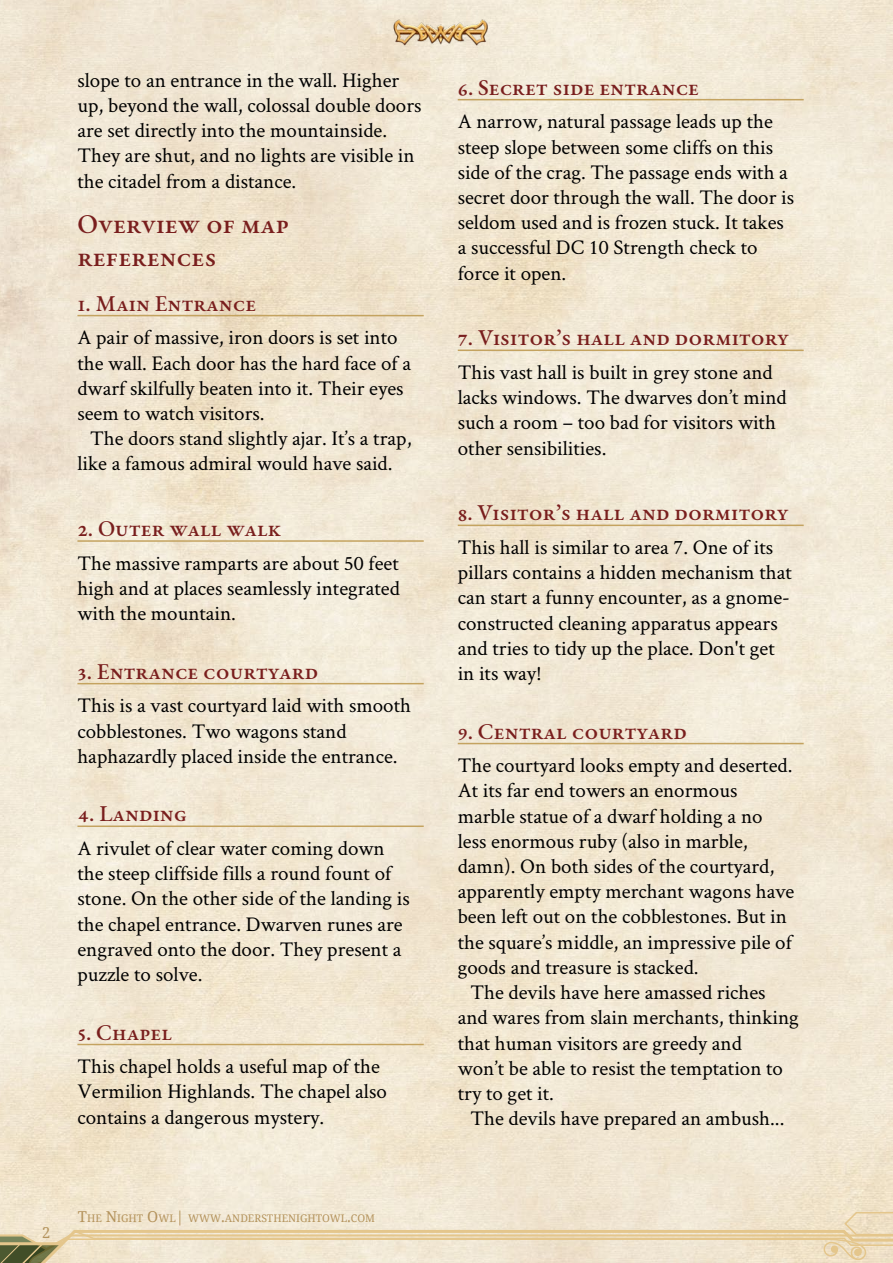
<style>
.page{position:relative;width:893px;height:1263px;background:#fff}
.page>*{position:absolute;margin:0;border:0;box-sizing:border-box;transform-origin:0 0}
.Heading_1{font:500 27px/32.4px "EB Garamond";color:#791e1d}
.Heading_2{font:500 22.5px "EB Garamond";color:#791e1d}
.Core_Body{font:21px/25.2px "Crimson Text";color:#000}
.Core_Body_2{font:21px/25.2px "Crimson Text";color:#000}
.t1{font:15px "Noto Serif";color:#b4935c}
.t2{font:10.5px "Noto Serif";color:#b4935c}
.s1{font-size:15px}
</style>
<div class="page">
<svg style="left:0;top:1211px;width:893px;height:52px;background:#e9dbbd"></svg>
<img style="left:389px;top:12px;width:103px;height:42px">
<hr style="left:77px;top:315px;width:347px;height:1px;background:#c4a360">
<hr style="left:77px;top:540px;width:347px;height:2px;background:#c4a360">
<hr style="left:77px;top:683px;width:347px;height:1px;background:#c4a360">
<hr style="left:77px;top:825px;width:347px;height:2px;background:#c4a360">
<hr style="left:77px;top:1044px;width:347px;height:1px;background:#c4a360">
<hr style="left:458px;top:99px;width:346px;height:1px;background:#c4a360">
<hr style="left:458px;top:350px;width:346px;height:1px;background:#c4a360">
<hr style="left:458px;top:525px;width:346px;height:1px;background:#c4a360">
<hr style="left:458px;top:743px;width:346px;height:1px;background:#c4a360">
<p class="Core_Body" style="left:77px;top:67px;width:346px">slope to an entrance in the wall. Higher up, beyond the wall, colossal double doors are set directly into the mountainside.<br>They are shut, and no lights are visible in the citadel from a distance.</p>
<p class="Heading_1" style="left:77px;top:208px;width:213px">Overview of map references</p>
<p class="Heading_2" style="left:77px;top:288px;width:180px">1. Main Entrance</p>
<p class="Core_Body" style="left:77px;top:324px;width:335px">A pair of massive, iron doors is set into the wall. Each door has the hard face of a dwarf skilfully beaten into it. Their eyes seem to watch visitors.</p>
<p class="Core_Body_2" style="left:77px;top:425px;width:336px;text-indent:13px">The doors stand slightly ajar. It’s a trap, like a famous admiral would have said.</p>
<p class="Heading_2" style="left:77px;top:513px;width:205px">2. Outer wall walk</p>
<p class="Core_Body" style="left:77px;top:550px;width:324px;text-align:justify">The massive ramparts are about 50 feet high and at places seamlessly integrated with the mountain.</p>
<p class="Heading_2" style="left:77px;top:656px;width:242px">3. Entrance courtyard</p>
<p class="Core_Body" style="left:77px;top:692px;width:335px">This is a vast courtyard laid with smooth cobblestones. Two wagons stand haphazardly placed inside the entrance.</p>
<p class="Heading_2" style="left:77px;top:799px;width:111px">4. Landing</p>
<p class="Core_Body" style="left:77px;top:835px;width:334px">A rivulet of clear water coming down the steep cliffside fills a round fount of stone. On the other side of the landing is the chapel entrance. Dwarven runes are engraved onto the door. They present a puzzle to solve.</p>
<p class="Heading_2" style="left:77px;top:1017px;width:96px">5. Chapel</p>
<p class="Core_Body" style="left:77px;top:1053px;width:311px">This chapel holds a useful map of the<br>Vermilion Highlands. The chapel also contains a dangerous mystery.</p>
<p class="t1" style="left:42px;top:1223px;width:10px">2</p>
<p class="t2" style="left:78px;top:1211px;width:299px"><span class="s1">T</span>HE <span class="s1">N</span>IGHT <span class="s1">O</span>WL<span class="s1">|</span> WWW<span class="s1">.</span>ANDERSTHENIGHTOWL<span class="s1">.</span>COM</p>
<p class="Heading_2" style="left:458px;top:72px;width:243px">6. Secret side entrance</p>
<p class="Core_Body" style="left:458px;top:108px;width:338px">A narrow, natural passage leads up the steep slope between some cliffs on this side of the crag. The passage ends with a secret door through the wall. The door is seldom used and is frozen stuck. It takes a successful DC 10 Strength check to force it open.</p>
<p class="Heading_2" style="left:458px;top:323px;width:333px">7. Visitor’s hall and dormitory</p>
<p class="Core_Body" style="left:458px;top:359px;width:330px">This vast hall is built in grey stone and lacks windows. The dwarves don’t mind such a room – too bad for visitors with other sensibilities.</p>
<p class="Heading_2" style="left:458px;top:498px;width:333px">8. Visitor’s hall and dormitory</p>
<p class="Core_Body" style="left:458px;top:534px;width:336px">This hall is similar to area 7. One of its pillars contains a hidden mechanism that can start a funny encounter, as a gnome&shy;constructed cleaning apparatus appears and tries to tidy up the place. Don't get in its way!</p>
<p class="Heading_2" style="left:458px;top:716px;width:231px">9. Central courtyard</p>
<p class="Core_Body" style="left:458px;top:752px;width:338px">The courtyard looks empty and deserted.<br>At its far end towers an enormous marble statue of a dwarf holding a no less enormous ruby (also in marble, damn). On both sides of the courtyard, apparently empty merchant wagons have been left out on the cobblestones. But in the square’s middle, an impressive pile of goods and treasure is stacked.</p>
<p class="Core_Body_2" style="left:458px;top:979px;width:343px;text-indent:13px">The devils have here amassed riches and wares from slain merchants, thinking that human visitors are greedy and<br>won’t be able to resist the temptation to try to get it.</p>
<p class="Core_Body_2" style="left:470px;top:1105px;width:315px">The devils have prepared an ambush...</p>
</div>
